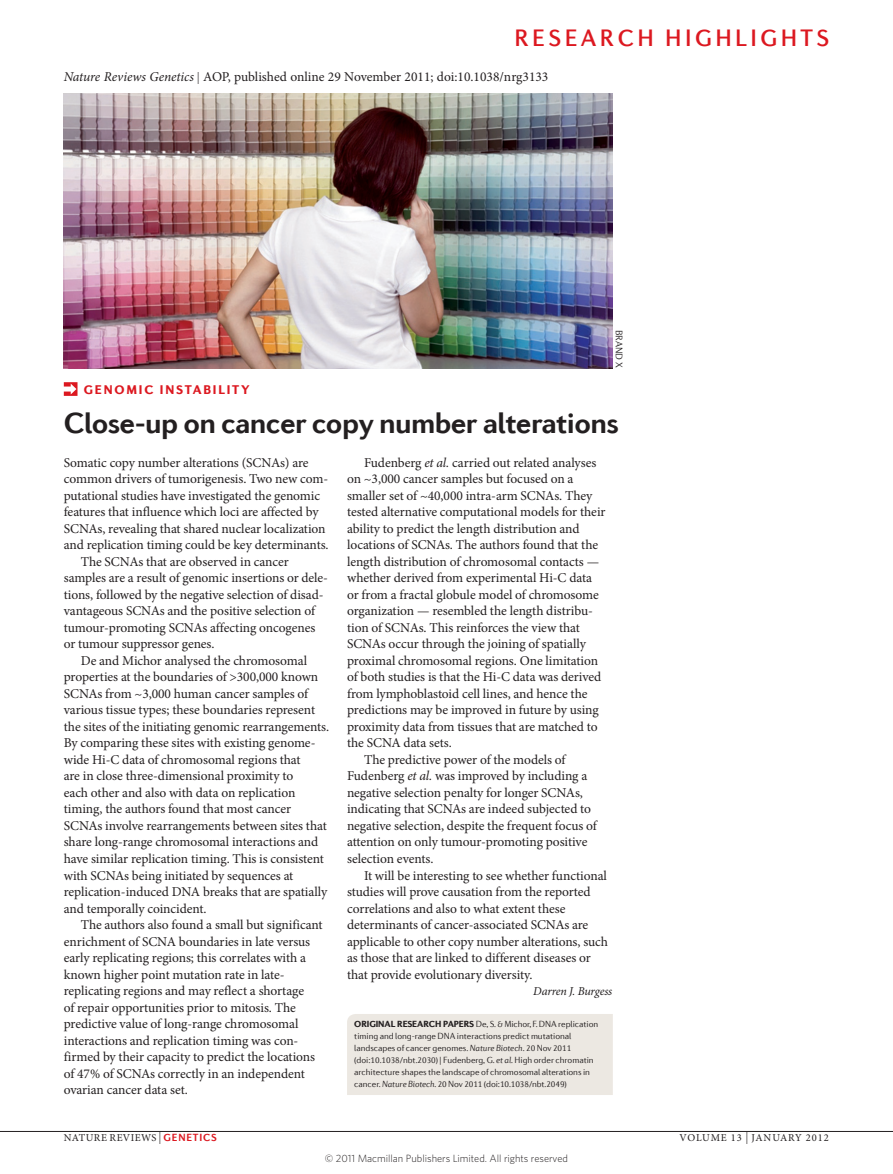
<style>
.page{position:relative;width:893px;height:1174px;background:#fff}
.page>*{position:absolute;margin:0;border:0;box-sizing:border-box;transform-origin:0 0}
.title-small{font:700 30px "Diverda Sans Com";letter-spacing:-.02em;color:#231f20}
.sectionheader{font:500 24px "Diverda Sans Com";letter-spacing:.14em;color:#dc1820}
.bodyindent{font:13.5px/16.5px "Minion Pro";letter-spacing:-.005em;color:#231f20}
.bodyfirst{font:13.5px/16.5px "Minion Pro";letter-spacing:-.005em;color:#231f20}
.ministrap{font:900 12.75px "Diverda Sans Com";letter-spacing:.14em;color:#dc1820}
.author{font:italic 12px "Minion Pro";letter-spacing:-.015em;color:#231f20}
.t1{font:300 10.5px "Whitney";color:#231f20}
.t2{font:10.5px "Minion Pro";letter-spacing:.05em;color:#231f20}
.t3{font:10.5px "Minion Pro";letter-spacing:.085em;color:#231f20}
.creditstyle{font:9.75px "Diverda Sans Com Light 2";letter-spacing:-.005em;color:#231f20}
.t4{font:9px/12px "Diverda Sans Com Light 2";letter-spacing:-.005em;color:#231f20}
.s1{font-style:italic}
.s2{font-size:12px}
.s3{font-family:"Diverda Sans Com";font-weight:900}
.s4{font-family:"Diverda Sans Com";font-weight:300;font-style:italic}
.s5{font-family:"Diverda Sans Com";font-weight:300}
.s6{font-family:"Diverda Sans Com";font-weight:700;color:#dc1820}
</style>
<div class="page">
<hr style="left:0;top:1131px;width:893px;height:1px;background:#231f20">
<img style="left:64px;top:94px;width:548px;height:274px">
<div style="left:347px;top:1014px;width:266px;height:81px;background:#ece8e2"></div>
<svg style="left:64px;top:382px;width:14px;height:14px"></svg>
<p class="sectionheader" style="left:514px;top:24px;width:316px">RESEARCH HIGHLIGHTS</p>
<p class="bodyindent" style="left:64px;top:69px;width:486px"><span class="s1">Nature Reviews Genetics</span> <span class="s2">|</span> AOP, published online 29 November 2011; doi:10.1038/nrg3133</p>
<p class="creditstyle" style="left:624px;top:330px;width:39px;rotate:90deg">BRAND X</p>
<p class="ministrap" style="left:84px;top:382px;width:167px">GENOMIC INSTABILITY</p>
<p class="title-small" style="left:64px;top:405px;width:556px">Close-up on cancer copy number alterations</p>
<p class="bodyfirst" style="left:64px;top:454px;width:266px">Somatic copy number alterations (SCNAs) are common drivers of tumorigenesis. Two new com&shy;putational studies have investigated the genomic features that influence which loci are affected by SCNAs, revealing that shared nuclear localization and replication timing could be key determinants.</p>
<p class="bodyindent" style="left:64px;top:553px;width:266px;text-indent:17px">The SCNAs that are observed in cancer samples are a result of genomic insertions or dele&shy;tions, followed by the negative selection of disad&shy;vantageous SCNAs and the positive selection of tumour-promoting SCNAs affecting oncogenes or tumour suppressor genes.</p>
<p class="bodyindent" style="left:64px;top:652px;width:267px;text-indent:17px">De and Michor analysed the chromosomal properties at the boundaries of &gt;300,000 known SCNAs from ~3,000 human cancer samples of various tissue types; these boundaries represent the sites of the initiating genomic rearrangements.<br>By comparing these sites with existing genome&shy;wide Hi-C data of chromosomal regions that<br>are in close three-dimensional proximity to<br>each other and also with data on replication timing, the authors found that most cancer SCNAs involve rearrangements between sites that share long-range chromosomal interactions and have similar replication timing. This is consistent with SCNAs being initiated by sequences at replication-induced DNA breaks that are spatially and temporally coincident.</p>
<p class="bodyindent" style="left:64px;top:916px;width:260px;text-indent:17px">The authors also found a small but significant enrichment of SCNA boundaries in late versus early replicating regions; this correlates with a known higher point mutation rate in late&shy;replicating regions and may reflect a shortage<br>of repair opportunities prior to mitosis. The predictive value of long-range chromosomal interactions and replication timing was con&shy;firmed by their capacity to predict the locations of 47% of SCNAs correctly in an independent ovarian cancer data set.</p>
<p class="bodyindent" style="left:347px;top:454px;width:260px;text-indent:17px">Fudenberg <span class="s1">et al.</span> carried out related analyses on ~3,000 cancer samples but focused on a smaller set of ~40,000 intra-arm SCNAs. They tested alternative computational models for their ability to predict the length distribution and locations of SCNAs. The authors found that the length distribution of chromosomal contacts — whether derived from experimental Hi-C data or from a fractal globule model of chromosome organization — resembled the length distribu&shy;tion of SCNAs. This reinforces the view that SCNAs occur through the joining of spatially proximal chromosomal regions. One limitation of both studies is that the Hi-C data was derived from lymphoblastoid cell lines, and hence the predictions may be improved in future by using proximity data from tissues that are matched to the SCNA data sets.</p>
<p class="bodyindent" style="left:347px;top:751px;width:251px;text-indent:17px">The predictive power of the models of Fudenberg <span class="s1">et al.</span> was improved by including a negative selection penalty for longer SCNAs, indicating that SCNAs are indeed subjected to negative selection, despite the frequent focus of attention on only tumour-promoting positive selection events.</p>
<p class="bodyindent" style="left:347px;top:867px;width:262px;text-indent:17px">It will be interesting to see whether functional studies will prove causation from the reported correlations and also to what extent these determinants of cancer-associated SCNAs are applicable to other copy number alterations, such as those that are linked to different diseases or that provide evolutionary diversity.</p>
<p class="author" style="left:533px;top:983px;width:81px">Darren J. Burgess</p>
<p class="t4" style="left:354px;top:1018px;width:246px"><span class="s3">ORIGINAL RESEARCH PAPERS</span> De, S. &amp; Michor, F. DNA replication timing and long-range DNA interactions predict mutational landscapes of cancer genomes. <span class="s4">Nature Biotech</span><span class="s5">. 20 Nov 2011 (doi:10.1038/nbt.2030) | Fudenberg, G.</span> <span class="s4">et al.</span> High order chromatin architecture shapes the landscape of chromosomal alterations in cancer. <span class="s4">Nature Biotech</span><span class="s5">. 20 Nov 2011 (doi:10.1038/nbt.2049)</span></p>
<p class="t2" style="left:64px;top:1130px;width:154px">NATURE REVIEWS <span class="s2">|</span> <span class="s6">GENETICS</span></p>
<p class="t3" style="left:679px;top:1130px;width:151px">VOLUME 13 <span class="s2">|</span> JANUARY 2012</p>
<p class="t1" style="left:325px;top:1151px;width:245px">© 2011 Macmillan Publishers Limited. All rights reserved</p>
</div>
